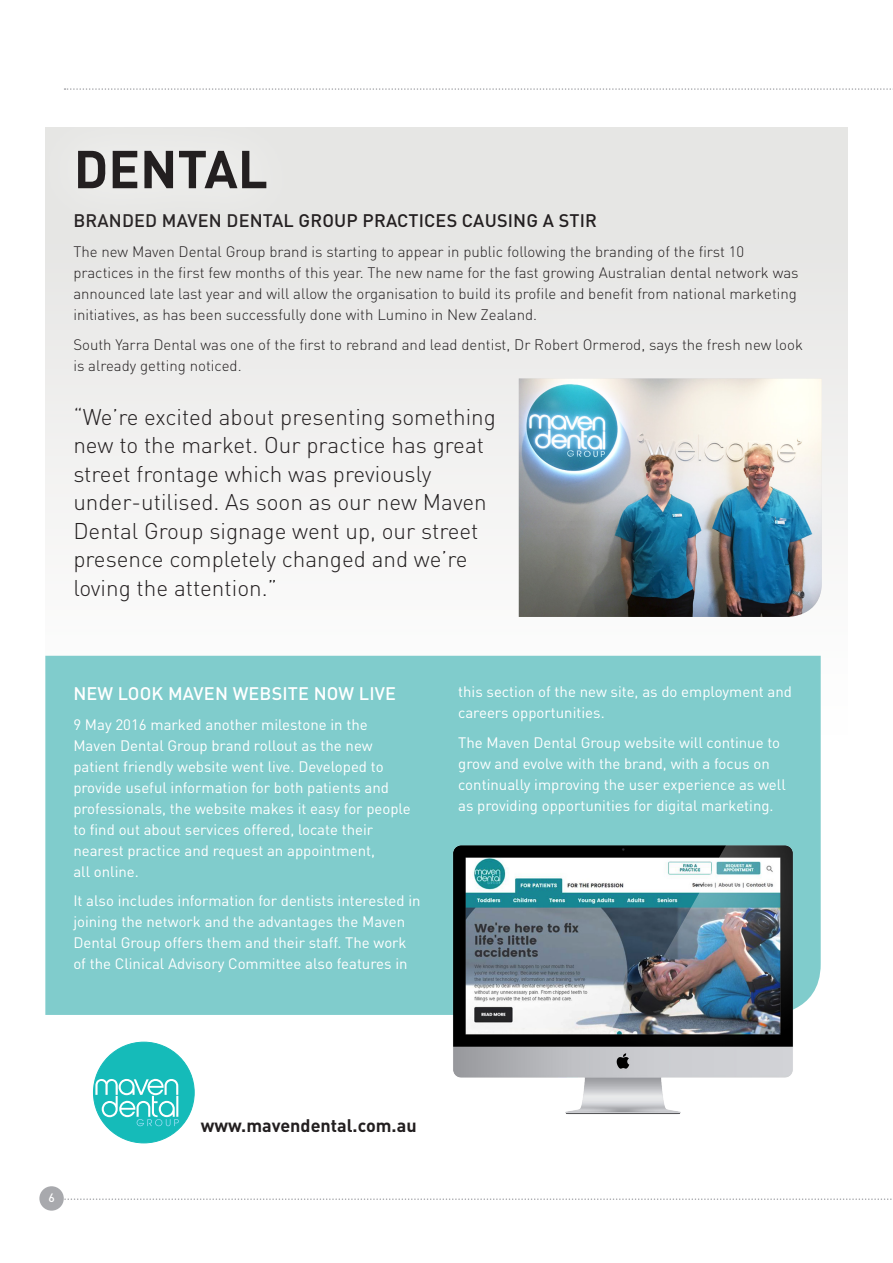
<style>
.page{position:relative;width:893px;height:1263px;background:#fff}
.page>*{position:absolute;margin:0;border:0;box-sizing:border-box;transform-origin:0 0}
.Title_Single{font:700 52.5px "DIN";color:#231f20}
.Body_Copy{font:300 22.5px/28.5px "DIN";color:#231f20}
.Body_Copy-2{font:500 18px "DIN";letter-spacing:.01em;color:#231f20}
.Body_Copy-3{font:500 18px "DIN";letter-spacing:.01em;color:#fff}
.t1{font:700 18px "DIN";color:#231f20}
.Body_Copy-4{font:15px/21px "DIN";color:#fff}
.Body_Copy-5{font:300 15px/21px "DIN";color:#231f20}
.t2{font:500 12px "DIN";color:#fff}
</style>
<div class="page">
<svg style="left:65px;top:88px;width:828px;height:2px"></svg>
<svg style="left:64px;top:1198px;width:828px;height:2px"></svg>
<div style="left:39px;top:1186px;width:25px;height:24px;background:#a8a9ad;border-radius:50%"></div>
<div style="left:45px;top:128px;width:803px;height:818px;background:linear-gradient(to bottom,#e4e4e2,#fff)"></div>
<img style="left:519px;top:378px;width:303px;height:239px">
<div style="left:45px;top:127px;width:263px;height:108px;background:#e8e8e6"></div>
<div style="left:93px;top:1042px;width:101px;height:101px;background:#15bbb9;border-radius:50%"></div>
<svg style="left:95px;top:1079px;width:84px;height:47px"></svg>
<div style="left:45px;top:656px;width:776px;height:359px;background:#80cccc"></div>
<img style="left:452px;top:843px;width:343px;height:271px">
<p class="Title_Single" style="left:74px;top:135px;width:196px">DENTAL</p>
<p class="Body_Copy-2" style="left:73px;top:209px;width:525px">BRANDED MAVEN DENTAL GROUP PRACTICES CAUSING A STIR</p>
<p class="Body_Copy-5" style="left:73px;top:241px;width:727px">The new Maven Dental Group brand is starting to appear in public following the branding of the first 10 practices in the first few months of this year. The new name for the fast growing Australian dental network was announced late last year and will allow the organisation to build its profile and benefit from national marketing initiatives, as has been successfully done with Lumino in New Zealand.</p>
<p class="Body_Copy-5" style="left:73px;top:333px;width:731px">South Yarra Dental was one of the first to rebrand and lead dentist, Dr Robert Ormerod, says the fresh new look is already getting noticed.</p>
<p class="Body_Copy" style="left:73px;top:402px;width:424px">“We’re excited about presenting something new to the market. Our practice has great street frontage which was previously under-utilised. As soon as our new Maven Dental Group signage went up, our street presence completely changed and we’re loving the attention.”</p>
<p class="Body_Copy-3" style="left:73px;top:682px;width:324px">NEW LOOK MAVEN WEBSITE NOW LIVE</p>
<p class="Body_Copy-4" style="left:73px;top:713px;width:339px">9 May 2016 marked another milestone in the Maven Dental Group brand rollout as the new patient friendly website went live. Developed to provide useful information for both patients and professionals, the website makes it easy for people to find out about services offered, locate their nearest practice and request an appointment,<br>all online.</p>
<p class="Body_Copy-4" style="left:73px;top:890px;width:349px">It also includes information for dentists interested in joining the network and the advantages the Maven Dental Group offers them and their staff. The work of the Clinical Advisory Committee also features in</p>
<p class="Body_Copy-4" style="left:458px;top:681px;width:335px">this section of the new site, as do employment and careers opportunities.</p>
<p class="Body_Copy-4" style="left:458px;top:732px;width:329px">The Maven Dental Group website will continue to grow and evolve with the brand, with a focus on continually improving the user experience as well as providing opportunities for digital marketing.</p>
<p class="t2" style="left:48px;top:1190px;width:8px">6</p>
<p class="t1" style="left:201px;top:1114px;width:217px">www.mavendental.com.au</p>
</div>
